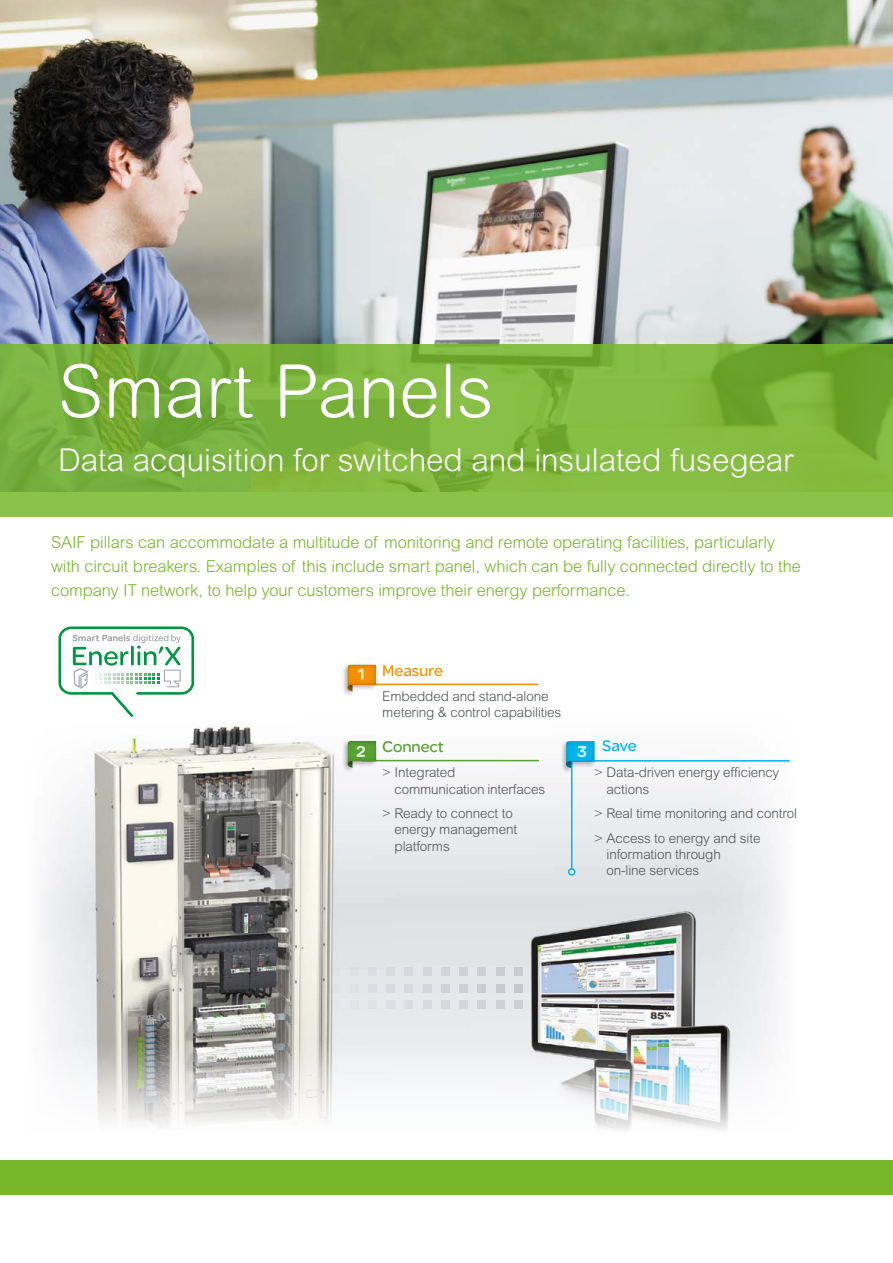
<style>
.page{position:relative;width:893px;height:1263px;background:#fff}
.page>*{position:absolute;margin:0;border:0;box-sizing:border-box;transform-origin:0 0}
.t1{font:300 73.5px "Arial Rounded MT Std";letter-spacing:.005em;color:#fff}
.t2{font:300 31.5px "Arial Rounded MT Std";color:#fff}
.t3{font:300 16.5px/24px "Arial Rounded MT Std";letter-spacing:-.005em;color:#76b82a}
.t4{font:16.5px "SE Optimist";letter-spacing:-.005em;color:#f39200}
.t5{font:16.5px "SE Optimist";letter-spacing:-.005em;color:#58a332}
.t6{font:16.5px "SE Optimist";color:#00b6ed}
.t7{font:300 13.5px/16.2px "Arial Rounded MT Std";letter-spacing:-.01em;color:#505456}
</style>
<div class="page">
<img style="left:0;top:0;width:893px;height:344px">
<img style="left:41px;top:638px;width:741px;height:376px">
<svg style="left:0;top:1014px;width:888px;height:147px"></svg>
<svg style="left:313px;top:1000px;width:9px;height:9px"></svg>
<svg style="left:331px;top:1000px;width:9px;height:9px"></svg>
<div style="left:350px;top:1000px;width:9px;height:9px;background:#e0e4e7"></div>
<div style="left:368px;top:1000px;width:9px;height:9px;background:#dee2e5"></div>
<div style="left:386px;top:1000px;width:9px;height:9px;background:#dcdfe3"></div>
<div style="left:404px;top:1000px;width:9px;height:9px;background:#d9dde1"></div>
<div style="left:423px;top:1000px;width:9px;height:9px;background:#d7dadf"></div>
<div style="left:441px;top:1000px;width:9px;height:9px;background:#d5d9dc"></div>
<div style="left:459px;top:1000px;width:9px;height:9px;background:#d7d6d9"></div>
<div style="left:477px;top:1000px;width:9px;height:9px;background:#d2d2d5"></div>
<div style="left:496px;top:1000px;width:9px;height:9px;background:#cdcdd0"></div>
<div style="left:514px;top:1000px;width:9px;height:9px;background:#cccfd3"></div>
<svg style="left:313px;top:984px;width:9px;height:9px"></svg>
<svg style="left:331px;top:984px;width:9px;height:9px"></svg>
<div style="left:350px;top:984px;width:9px;height:9px;background:#dde1e4"></div>
<div style="left:368px;top:984px;width:9px;height:9px;background:#dadee2"></div>
<div style="left:386px;top:984px;width:9px;height:9px;background:#d7dbdf"></div>
<div style="left:404px;top:984px;width:9px;height:9px;background:#d5d8dc"></div>
<div style="left:423px;top:984px;width:9px;height:9px;background:#d2d5d9"></div>
<div style="left:441px;top:984px;width:9px;height:9px;background:#d3d3d6"></div>
<div style="left:459px;top:984px;width:9px;height:9px;background:#cdcdd0"></div>
<div style="left:477px;top:984px;width:9px;height:9px;background:#cacdd1"></div>
<div style="left:496px;top:984px;width:9px;height:9px;background:#c6cacf"></div>
<div style="left:514px;top:984px;width:9px;height:9px;background:#c4c8cc"></div>
<svg style="left:313px;top:967px;width:9px;height:9px"></svg>
<svg style="left:331px;top:967px;width:9px;height:9px"></svg>
<div style="left:350px;top:967px;width:9px;height:9px;background:#dde1e4"></div>
<div style="left:368px;top:967px;width:9px;height:9px;background:#dadee2"></div>
<div style="left:386px;top:967px;width:9px;height:9px;background:#d8dcdf"></div>
<div style="left:404px;top:967px;width:9px;height:9px;background:#d6d9dd"></div>
<div style="left:423px;top:967px;width:9px;height:9px;background:#d3d7db"></div>
<div style="left:441px;top:967px;width:9px;height:9px;background:#d7d7da"></div>
<div style="left:459px;top:967px;width:9px;height:9px;background:#d2d2d5"></div>
<div style="left:477px;top:967px;width:9px;height:9px;background:#cdced1"></div>
<div style="left:496px;top:967px;width:9px;height:9px;background:#c9c9cd"></div>
<div style="left:514px;top:967px;width:9px;height:9px;background:#c8ccd1"></div>
<svg style="left:58px;top:626px;width:136px;height:91px"></svg>
<hr style="left:362px;top:683px;width:176px;height:2px;background:#f39200">
<div style="left:342px;top:663px;width:36px;height:34px;background:#000;opacity:.3"></div>
<div style="left:334px;top:672px;width:31px;height:20px;background:#000;opacity:.75"></div>
<div style="left:334px;top:653px;width:55px;height:36px;background:#000;opacity:.3"></div>
<svg style="left:348px;top:665px;width:28px;height:27px"></svg>
<hr style="left:362px;top:760px;width:176px;height:1px;background:#58a332">
<div style="left:342px;top:739px;width:36px;height:35px;background:#000;opacity:.3"></div>
<div style="left:334px;top:748px;width:31px;height:20px;background:#000;opacity:.75"></div>
<div style="left:334px;top:729px;width:55px;height:36px;background:#000;opacity:.3"></div>
<svg style="left:348px;top:741px;width:28px;height:27px"></svg>
<div style="left:568px;top:868px;width:7px;height:8px;border:2px solid #00b6ed;border-radius:50%"></div>
<div style="left:560px;top:739px;width:37px;height:35px;background:#000;opacity:.3"></div>
<div style="left:552px;top:749px;width:32px;height:19px;background:#000;opacity:.75"></div>
<div style="left:552px;top:729px;width:55px;height:36px;background:#000;opacity:.3"></div>
<svg style="left:566px;top:741px;width:224px;height:129px"></svg>
<svg style="left:0;top:344px;width:893px;height:173px;background:#7db53e"></svg>
<div style="left:0;top:1161px;width:893px;height:34px;background:#76b82a"></div>
<h1 class="t1" style="left:58px;top:349px;width:437px">Smart Panels</h1>
<h2 class="t2" style="left:58px;top:442px;width:737px">Data acquisition for switched and insulated fusegear</h2>
<p class="t3" style="left:51px;top:530px;width:751px">SAIF pillars can accommodate a multitude of monitoring and remote operating facilities, particularly with circuit breakers. Examples of this include smart panel, which can be fully connected directly to the company IT network, to help your customers improve their energy performance.</p>
<p class="t4" style="left:382px;top:661px;width:62px">Measure</p>
<p class="t7" style="left:382px;top:688px;width:181px">Embedded and stand-alone metering &amp; control capabilities</p>
<p class="t5" style="left:382px;top:737px;width:63px">Connect</p>
<p class="t7" style="left:395px;top:764px;width:152px;text-indent:-12px">&gt; Integrated communication interfaces</p>
<p class="t7" style="left:395px;top:805px;width:124px;text-indent:-12px">&gt; Ready to connect to energy management platforms</p>
<p class="t6" style="left:602px;top:736px;width:36px">Save</p>
<p class="t7" style="left:607px;top:764px;width:174px;text-indent:-12px">&gt; Data-driven energy efficiency actions</p>
<p class="t7" style="left:594px;top:801px;width:204px;line-height:24.8px">&gt; Real time monitoring and control &gt; Access to energy and site</p>
<p class="t7" style="left:607px;top:846px;width:116px">information through on-line services</p>
</div>
